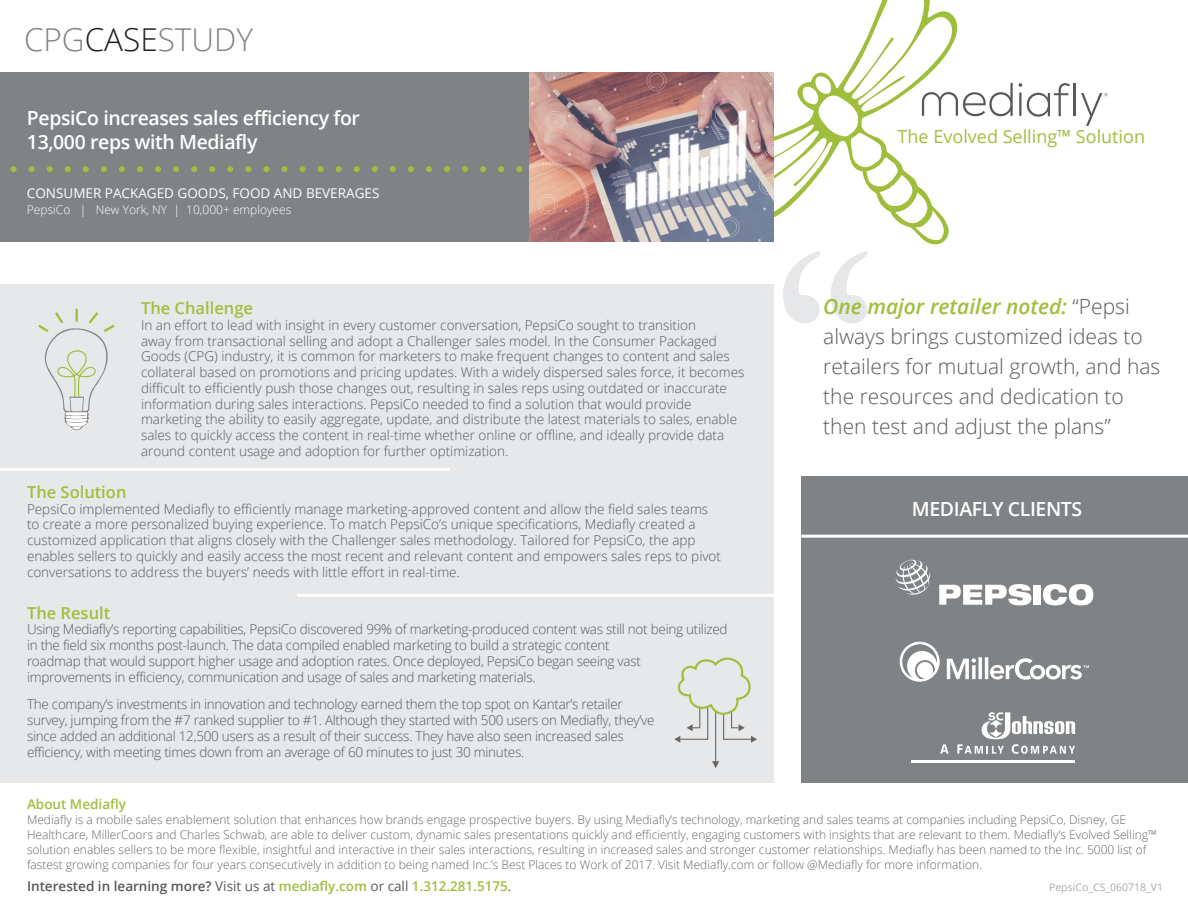
<style>
.page{position:relative;width:1188px;height:918px;background:#fff}
.page>*{position:absolute;margin:0;border:0;box-sizing:border-box;transform-origin:0 0}
.t1{font:300 31.5px "Open Sans";color:#808385}
.t2{font:300 21px/30px "Open Sans";color:#58595b}
.t3{font:600 19.5px "Open Sans";letter-spacing:-.02em;color:#fff}
.t4{font:18px "Open Sans";color:#9fbf3c}
.t5{font:600 16.5px "Open Sans";color:#9fbf3c}
.t6{font:300 13.5px/15.8px "Open Sans";color:#58595b}
.t7{font:300 13.5px/16px "Open Sans";letter-spacing:-.02em;color:#58595b}
.t8{font:600 13.5px "Open Sans";color:#9fbf3c}
.t9{font:13.5px "Open Sans";color:#fff}
.t10{font:300 12px/15px "Open Sans";color:#656666}
.t11{font:300 12px "Open Sans";color:#fff}
.t12{font:10.5px "Open Sans";color:#a7a9ac}
.s1{color:#211d1e}
.s2{font-weight:600;font-style:italic;color:#9fbf3c}
.s3{color:#58595b}
.s4{font-weight:400;color:#58595b}
</style>
<div class="page">
<div style="left:0;top:284px;width:774px;height:499px;background:#e7e8e9"></div>
<svg style="left:38px;top:308px;width:77px;height:123px"></svg>
<svg style="left:774px;top:0;width:184px;height:244px"></svg>
<div style="left:0;top:72px;width:713px;height:170px;background:#808385"></div>
<div style="left:801px;top:476px;width:387px;height:307px;background:#808385"></div>
<svg style="left:1019px;top:83px;width:51px;height:34px"></svg>
<hr style="left:1074px;top:83px;width:2px;height:33px;background:#57585a">
<svg style="left:922px;top:83px;width:91px;height:33px"></svg>
<svg style="left:1081px;top:93px;width:27px;height:32px"></svg>
<svg style="left:10px;top:166px;width:513px;height:6px"></svg>
<hr style="left:0;top:468px;width:450px;height:3px;background:#fff">
<hr style="left:297px;top:594px;width:477px;height:3px;background:#fff">
<hr style="left:801px;top:535px;width:387px;height:3px;background:#fff">
<svg style="left:783px;top:251px;width:84px;height:72px"></svg>
<img style="left:530px;top:72px;width:244px;height:170px">
<hr style="left:715px;top:711px;width:1px;height:50px;background:#666">
<svg style="left:712px;top:761px;width:7px;height:7px"></svg>
<svg style="left:674px;top:657px;width:83px;height:86px"></svg>
<svg style="left:947px;top:657px;width:142px;height:23px"></svg>
<svg style="left:899px;top:641px;width:41px;height:41px"></svg>
<svg style="left:939px;top:584px;width:92px;height:21px"></svg>
<div style="left:1034px;top:585px;width:7px;height:20px;background:#fff"></div>
<svg style="left:1043px;top:584px;width:50px;height:21px"></svg>
<svg style="left:896px;top:560px;width:34px;height:35px"></svg>
<svg style="left:940px;top:744px;width:9px;height:10px"></svg>
<hr style="left:911px;top:760px;width:164px;height:3px;background:#fff">
<svg style="left:957px;top:712px;width:118px;height:42px"></svg>
<p class="t1" style="left:24px;top:18px;width:230px">CPG<span class="s1">CASE</span>STUDY</p>
<p class="t3" style="left:27px;top:104px;width:335px">PepsiCo increases sales efficiency for</p>
<p class="t3" style="left:27px;top:128px;width:232px">13,000 reps with Mediafly</p>
<p class="t9" style="left:27px;top:184px;width:354px">CONSUMER PACKAGED GOODS, FOOD AND BEVERAGES</p>
<p class="t11" style="left:27px;top:201px;width:266px">PepsiCo | New York, NY | 10,000+ employees</p>
<p class="t5" style="left:141px;top:297px;width:113px">The Challenge</p>
<p class="t6" style="left:141px;top:317px;width:605px">In an effort to lead with insight in every customer conversation, PepsiCo sought to transition<br>away from transactional selling and adopt a Challenger sales model. In the Consumer Packaged Goods (CPG) industry, it is common for marketers to make frequent changes to content and sales collateral based on promotions and pricing updates. With a widely dispersed sales force, it becomes difficult to efficiently push those changes out, resulting in sales reps using outdated or inaccurate information during sales interactions. PepsiCo needed to find a solution that would provide marketing the ability to easily aggregate, update, and distribute the latest materials to sales, enable sales to quickly access the content in real-time whether online or offline, and ideally provide data around content usage and adoption for further optimization.</p>
<p class="t5" style="left:27px;top:481px;width:101px">The Solution</p>
<p class="t6" style="left:27px;top:500px;width:696px">PepsiCo implemented Mediafly to efficiently manage marketing-approved content and allow the field sales teams to create a more personalized buying experience. To match PepsiCo’s unique specifications, Mediafly created a customized application that aligns closely with the Challenger sales methodology. Tailored for PepsiCo, the app enables sellers to quickly and easily access the most recent and relevant content and empowers sales reps to pivot conversations to address the buyers’ needs with little effort in real-time.</p>
<p class="t5" style="left:27px;top:601px;width:85px">The Result</p>
<p class="t7" style="left:27px;top:621px;width:702px">Using Mediafly’s reporting capabilities, PepsiCo discovered 99% of marketing-produced content was still not being utilized in the field six months post-launch. The data compiled enabled marketing to build a strategic content<br>roadmap that would support higher usage and adoption rates. Once deployed, PepsiCo began seeing vast improvements in efficiency, communication and usage of sales and marketing materials.</p>
<p class="t7" style="left:27px;top:696px;width:629px">The company’s investments in innovation and technology earned them the top spot on Kantar’s retailer survey, jumping from the #7 ranked supplier to #1. Although they started with 500 users on Mediafly, they’ve since added an additional 12,500 users as a result of their success. They have also seen increased sales efficiency, with meeting times down from an average of 60 minutes to just 30 minutes.</p>
<p class="t4" style="left:898px;top:125px;width:249px">The Evolved Selling™ Solution</p>
<p class="t2" style="left:823px;top:290px;width:339px"><span class="s2">One major retailer noted:</span> “Pepsi always brings customized ideas to retailers for mutual growth, and has the resources and dedication to then test and adjust the plans”</p>
<p class="t3" style="left:912px;top:495px;width:172px">MEDIAFLY CLIENTS</p>
<p class="t8" style="left:27px;top:795px;width:101px">About Mediafly</p>
<p class="t10" style="left:27px;top:812px;width:1131px">Mediafly is a mobile sales enablement solution that enhances how brands engage prospective buyers. By using Mediafly’s technology, marketing and sales teams at companies including PepsiCo, Disney, GE Healthcare, MillerCoors and Charles Schwab, are able to deliver custom, dynamic sales presentations quickly and efficiently, engaging customers with insights that are relevant to them. Mediafly’s Evolved Selling™ solution enables sellers to be more flexible, insightful and interactive in their sales interactions, resulting in increased sales and stronger customer relationships. Mediafly has been named to the Inc. 5000 list of fastest growing companies for four years consecutively in addition to being named Inc.’s Best Places to Work of 2017. Visit Mediafly.com or follow @Mediafly for more information.</p>
<p class="t8" style="left:27px;top:877px;width:486px"><span class="s3">Interested in learning more?</span> <span class="s4">Visit us at</span> mediafly.com <span class="s4">or call</span> 1.312.281.5175<span class="s4">.</span></p>
<p class="t12" style="left:1049px;top:880px;width:116px">PepsiCo_CS_060718_V1</p>
</div>
